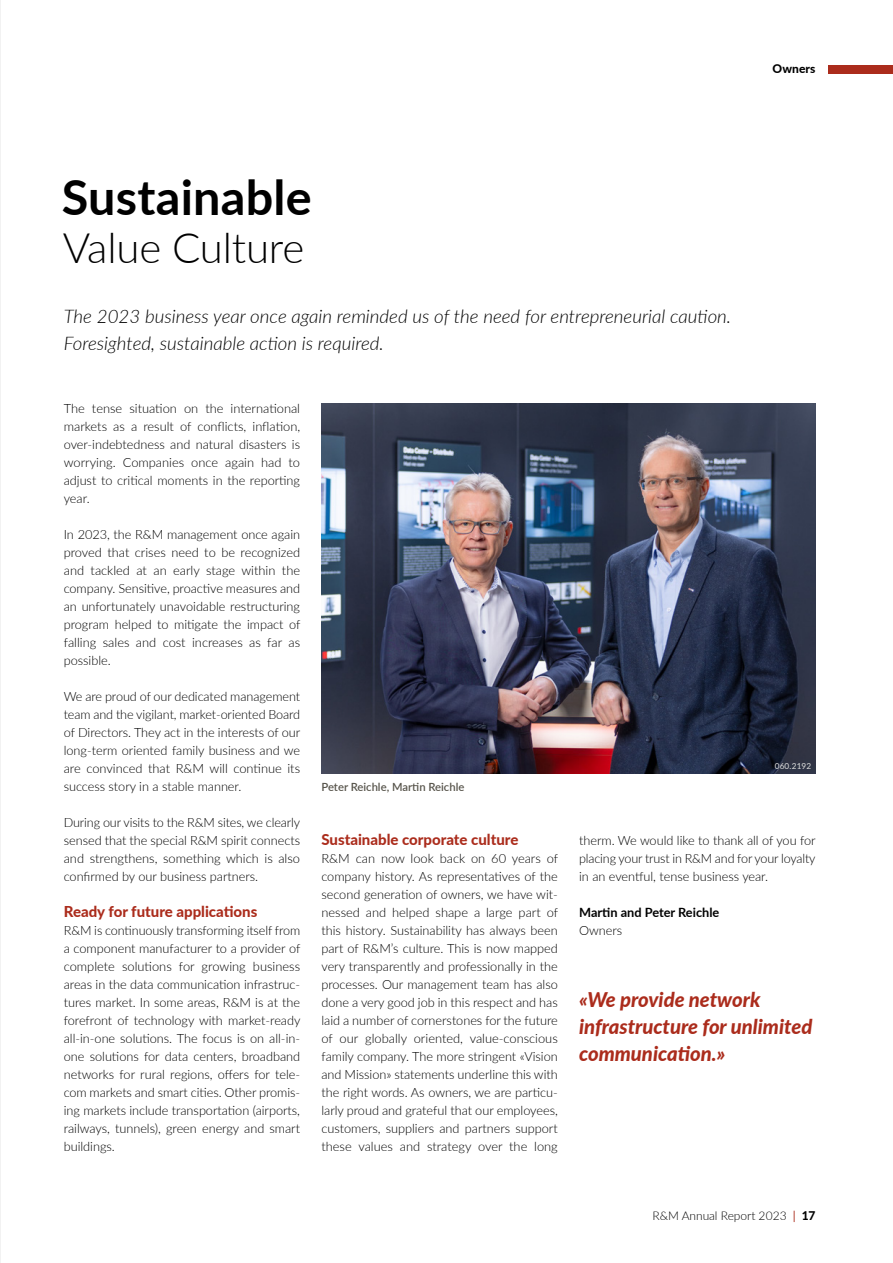
<style>
.page{position:relative;width:893px;height:1263px;background:#fff}
.page>*{position:absolute;margin:0;border:0;box-sizing:border-box;transform-origin:0 0}
.t1{font:700 48.6px "Lato";letter-spacing:.005em;color:#000}
.t2{font:300 42px "Lato";letter-spacing:-.005em;color:#000}
.t3{font:italic 800 20.25px/27px "Lato";color:#ab2c1c}
.t4{font:italic 300 18.75px/27px "Lato";color:#000}
.t5{font:800 15px "Lato";color:#ab2c1c}
.t6{font:300 12.75px/18px "Lato";letter-spacing:-.005em;color:#000;text-align:justify}
.t7{font:700 12.75px "Lato";color:#000}
.t8{font:300 12px "Lato";letter-spacing:-.005em;color:#000}
.t9{font:800 12px "Lato";letter-spacing:.01em;color:#000}
.t10{font:600 11.25px "Lato";color:#57544b}
.t11{font:8.25px "Lato";letter-spacing:.02em;color:#dcdcdb}
.s1{font-weight:400;color:#ab2c1c}
.s2{font-weight:800}
</style>
<div class="page">
<div style="left:828px;top:65px;width:65px;height:8px;background:#ab2c1c"></div>
<img style="left:321px;top:404px;width:495px;height:369px">
<h1 class="t1" style="left:62px;top:179px;width:251px">Sustainable</h1>
<h2 class="t2" style="left:63px;top:218px;width:243px">Value Culture</h2>
<h3 class="t4" style="left:64px;top:302px;width:669px">The 2023 business year once again reminded us of the need for entrepreneurial caution.<br>Foresighted, sustainable action is required.</h3>
<p class="t9" style="left:772px;top:64px;width:45px">Owners</p>
<p class="t6" style="left:64px;top:399px;width:238px">The tense situation on the international markets as a result of conflicts, inflation, over-indebtedness and natural disasters is worrying. Companies once again had to adjust to critical moments in the reporting year.</p>
<p class="t6" style="left:64px;top:525px;width:238px">In 2023, the R&amp;M management once again proved that crises need to be recognized and tackled at an early stage within the company. Sensitive, proactive measures and an unfortunately unavoidable restructuring program helped to mitigate the impact of falling sales and cost increases as far as possible.</p>
<p class="t6" style="left:64px;top:687px;width:238px">We are proud of our dedicated management team and the vigilant, market-oriented Board of Directors. They act in the interests of our long-term oriented family business and we are convinced that R&amp;M will continue its success story in a stable manner.</p>
<p class="t6" style="left:64px;top:813px;width:238px">During our visits to the R&amp;M sites, we clearly sensed that the special R&amp;M spirit connects and strengthens, something which is also confirmed by our business partners.</p>
<p class="t5" style="left:64px;top:901px;width:195px">Ready for future applications</p>
<p class="t6" style="left:64px;top:921px;width:238px">R&amp;M is continuously transforming itself from a component manufacturer to a provider of complete solutions for growing business areas in the data communication infrastruc&shy;tures market. In some areas, R&amp;M is at the forefront of technology with market-ready all-in-one solutions. The focus is on all-in&shy;one solutions for data centers, broadband networks for rural regions, offers for tele&shy;com markets and smart cities. Other promis&shy;ing markets include transportation (airports, railways, tunnels), green energy and smart buildings.</p>
<p class="t10" style="left:321px;top:779px;width:144px">Peter Reichle, Martin Reichle</p>
<p class="t5" style="left:321px;top:833px;width:198px">Sustainable corporate culture</p>
<p class="t6" style="left:321px;top:849px;width:238px">R&amp;M can now look back on 60 years of company history. As representatives of the second generation of owners, we have wit&shy;nessed and helped shape a large part of this history. Sustainability has always been part of R&amp;M’s culture. This is now mapped very transparently and professionally in the processes. Our management team has also done a very good job in this respect and has laid a number of cornerstones for the future of our globally oriented, value-conscious family company. The more stringent «Vision and Mission» statements underline this with the right words. As owners, we are particu&shy;larly proud and grateful that our employees, customers, suppliers and partners support these values and strategy over the long</p>
<p class="t11" style="left:775px;top:763px;width:38px">060.2192</p>
<p class="t6" style="left:579px;top:831px;width:238px">therm. We would like to thank all of you for placing your trust in R&amp;M and for your loyalty in an eventful, tense business year.</p>
<p class="t7" style="left:579px;top:903px;width:142px">Martin and Peter Reichle</p>
<p class="t6" style="left:579px;top:921px;width:45px">Owners</p>
<h3 class="t3" style="left:579px;top:988px;width:235px">«We provide network infrastructure for unlimited communication.»</h3>
<p class="t8" style="left:652px;top:1208px;width:165px">R&amp;M Annual Report 2023 <span class="s1">|</span> <span class="s2">17</span></p>
</div>
